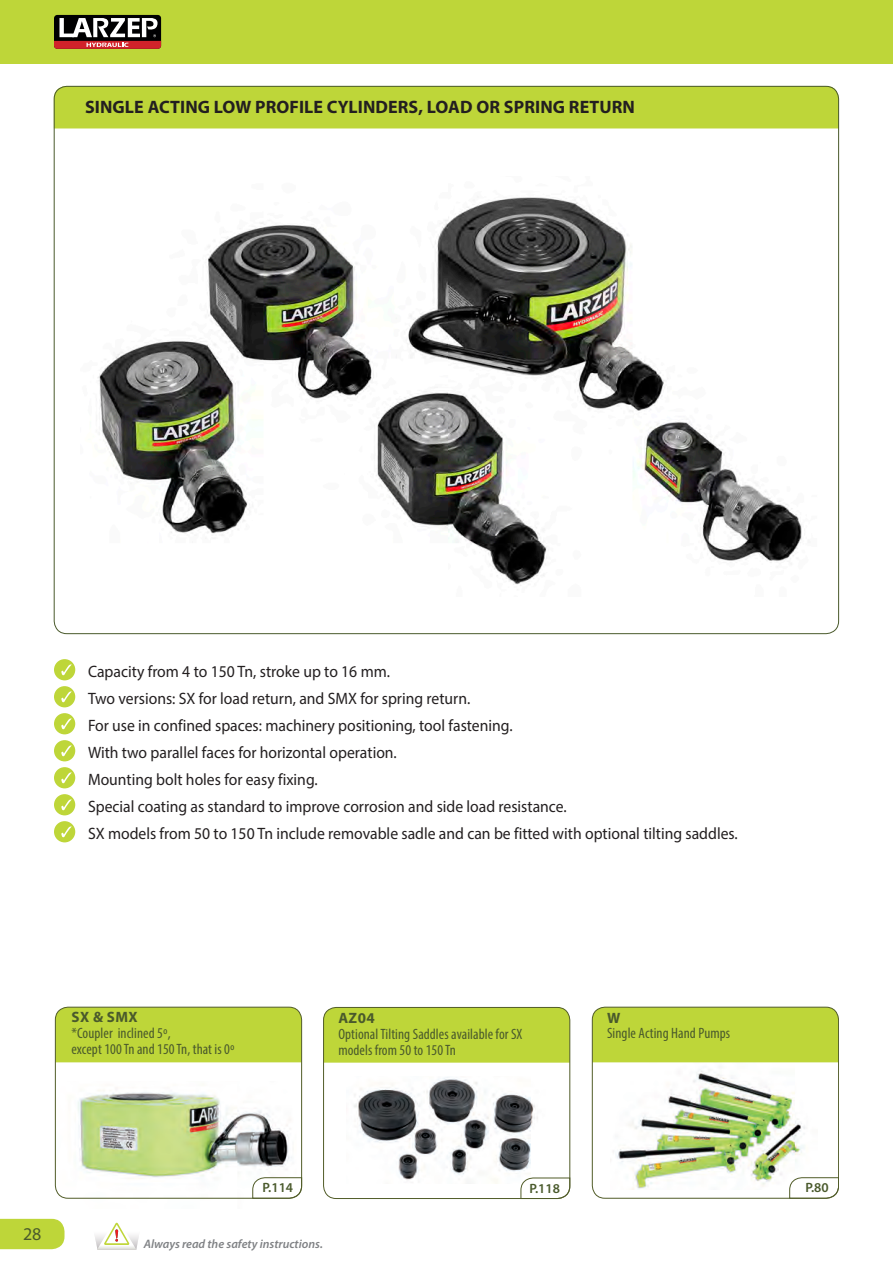
<style>
.page{position:relative;width:893px;height:1263px;background:#fff}
.page>*{position:absolute;margin:0;border:0;box-sizing:border-box;transform-origin:0 0}
.Main_heading{font:700 18px "Myriad Pro";letter-spacing:.005em;color:#231f20}
.t1{font:18px "Myriad Pro";color:#4a5a2c}
.Bulletpoints__headin{font:16.5px "Myriad Pro";color:#231f20;scale:.95 1}
.t2{font:condensed 15px "Myriad Pro";letter-spacing:.005em;color:#4a5a2c}
.t3{font:700 15px "Myriad Pro";letter-spacing:.025em;color:#4a5a2c}
.Page_number{font:600 13.5px "Myriad Pro";color:#4a5a2c}
.t4{font:italic 600 12.3px "Myriad Pro";color:#808285}
</style>
<div class="page">
<div style="left:0;top:0;width:893px;height:64px;background:#bed639"></div>
<div style="left:54px;top:86px;width:785px;height:42px;background:#bed639"></div>
<img style="left:613px;top:1070px;width:192px;height:120px">
<div style="left:55px;top:1007px;width:247px;height:55px;background:#bed639"></div>
<svg style="left:54px;top:1081px;width:248px;height:118px"></svg>
<div style="left:55px;top:1007px;width:247px;height:191px;border:1px solid #515c28;border-radius:13px"></div>
<div style="left:592px;top:1007px;width:246px;height:55px;background:#bed639"></div>
<svg style="left:789px;top:1177px;width:50px;height:22px"></svg>
<div style="left:592px;top:1007px;width:247px;height:191px;border:1px solid #515c28;border-radius:13px"></div>
<img style="left:98px;top:197px;width:704px;height:389px">
<img style="left:354px;top:1077px;width:184px;height:107px">
<div style="left:324px;top:1007px;width:246px;height:56px;background:#bed639"></div>
<svg style="left:520px;top:1177px;width:50px;height:22px"></svg>
<div style="left:323px;top:1007px;width:247px;height:192px;border:1px solid #515c28;border-radius:13px"></div>
<div style="left:54px;top:15px;width:107px;height:34px;background:#000001;border-radius:3px"></div>
<svg style="left:54px;top:18px;width:107px;height:31px"></svg>
<svg style="left:95px;top:1222px;width:44px;height:28px"></svg>
<div style="left:0;top:1219px;width:65px;height:30px;background:#bed639"></div>
<div style="left:54px;top:659px;width:21px;height:21px;background:#bed639;border-radius:50%"></div>
<svg style="left:61px;top:664px;width:11px;height:11px"></svg>
<div style="left:54px;top:686px;width:21px;height:21px;background:#bed639;border-radius:50%"></div>
<svg style="left:61px;top:691px;width:11px;height:11px"></svg>
<div style="left:54px;top:713px;width:21px;height:21px;background:#bed639;border-radius:50%"></div>
<svg style="left:61px;top:718px;width:11px;height:11px"></svg>
<div style="left:54px;top:740px;width:21px;height:21px;background:#bed639;border-radius:50%"></div>
<svg style="left:61px;top:745px;width:11px;height:11px"></svg>
<div style="left:54px;top:767px;width:21px;height:21px;background:#bed639;border-radius:50%"></div>
<svg style="left:61px;top:772px;width:11px;height:11px"></svg>
<div style="left:54px;top:794px;width:21px;height:21px;background:#bed639;border-radius:50%"></div>
<svg style="left:61px;top:799px;width:11px;height:11px"></svg>
<div style="left:54px;top:821px;width:21px;height:21px;background:#bed639;border-radius:50%"></div>
<svg style="left:61px;top:826px;width:11px;height:11px"></svg>
<p class="Main_heading" style="left:85px;top:95px;width:551px">SINGLE ACTING LOW PROFILE CYLINDERS, LOAD OR SPRING RETURN</p>
<p class="Bulletpoints__headin" style="left:88px;top:661px;width:319px">Capacity from 4 to 150 Tn, stroke up to 16 mm.</p>
<p class="Bulletpoints__headin" style="left:88px;top:688px;width:404px">Two versions: SX for load return, and SMX for spring return.</p>
<p class="Bulletpoints__headin" style="left:88px;top:715px;width:448px">For use in confined spaces: machinery positioning, tool fastening.</p>
<p class="Bulletpoints__headin" style="left:88px;top:742px;width:327px">With two parallel faces for horizontal operation.</p>
<p class="Bulletpoints__headin" style="left:88px;top:769px;width:243px">Mounting bolt holes for easy fixing.</p>
<p class="Bulletpoints__headin" style="left:88px;top:796px;width:505px">Special coating as standard to improve corrosion and side load resistance.</p>
<p class="Bulletpoints__headin" style="left:88px;top:823px;width:685px">SX models from 50 to 150 Tn include removable sadle and can be fitted with optional tilting saddles.</p>
<p class="t3" style="left:72px;top:1007px;width:68px">SX &amp; SMX</p>
<p class="t2" style="left:72px;top:1024px;width:101px">*Coupler inclined 5o,</p>
<p class="t2" style="left:72px;top:1040px;width:165px">except 100 Tn and 150 Tn, that is 0º</p>
<p class="t3" style="left:338px;top:1009px;width:38px">AZ04</p>
<p class="t2" style="left:338px;top:1025px;width:186px">Optional Tilting Saddles available for SX</p>
<p class="t2" style="left:338px;top:1041px;width:119px">models from 50 to 150 Tn</p>
<p class="t3" style="left:607px;top:1008px;width:15px">W</p>
<p class="t2" style="left:607px;top:1024px;width:125px">Single Acting Hand Pumps</p>
<p class="t1" style="left:23px;top:1222px;width:20px">28</p>
<p class="Page_number" style="left:263px;top:1178px;width:32px">P.114</p>
<p class="t4" style="left:144px;top:1236px;width:180px">Always read the safety instructions.</p>
<p class="Page_number" style="left:529px;top:1179px;width:32px">P.118</p>
<p class="Page_number" style="left:805px;top:1179px;width:25px">P.80</p>
</div>
